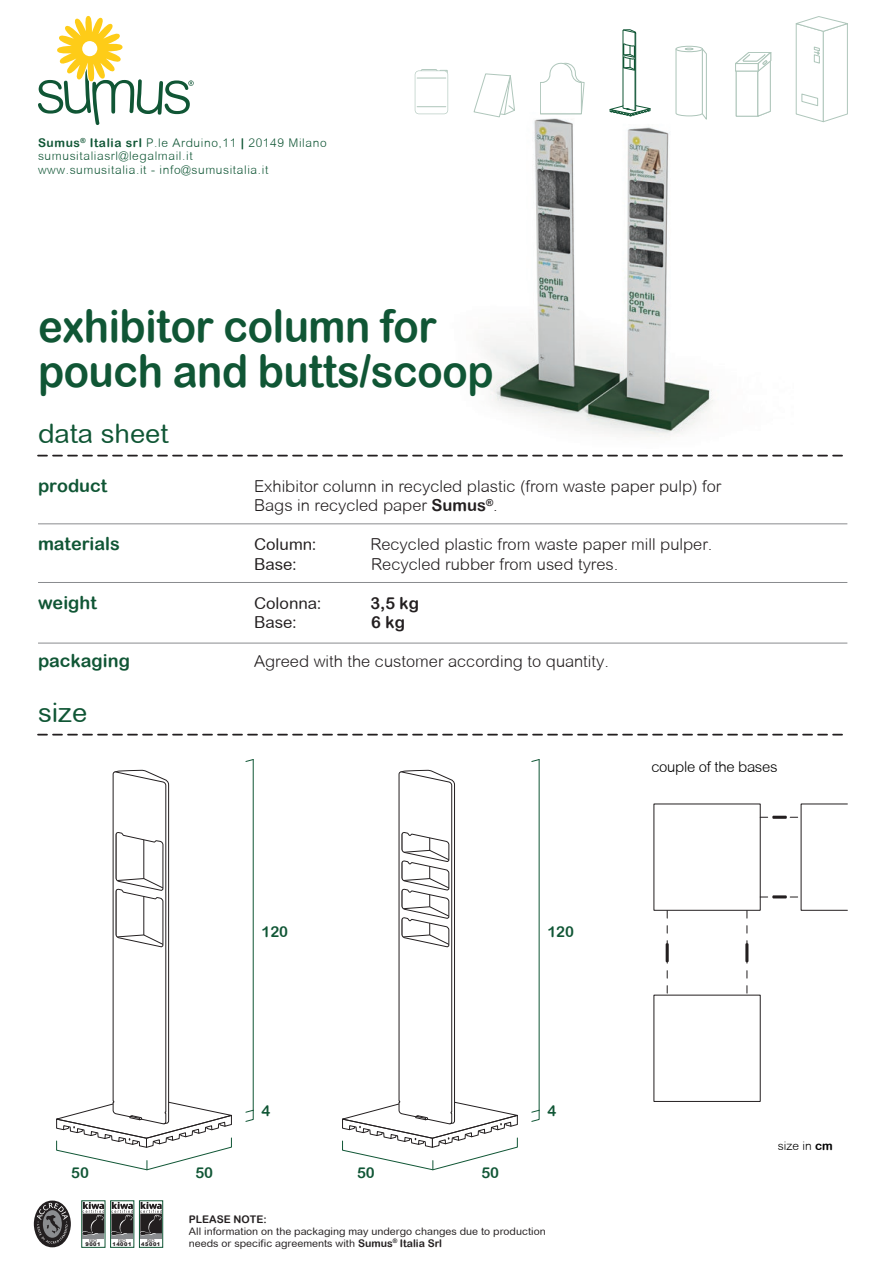
<style>
.page{position:relative;width:893px;height:1263px;background:#fff}
.page>*{position:absolute;margin:0;border:0;box-sizing:border-box;transform-origin:0 0}
.t1{font:45px/45px "Arial Rounded MT Bold";letter-spacing:-.01em;color:#105635;scale:.93 1}
.t2{font:27px "Arial Rounded MT";color:#105635}
.t3{font:18px "Arial Rounded MT Bold";color:#105635}
.t4{font:300 16.5px/19.5px "Arial Rounded MT";color:#231f20}
.t5{font:16.5px "Arial Rounded MT";color:#231f20}
.t6{font:16.5px "Arial Rounded MT Bold";color:#231f20}
.t7{font:15px "Arial Rounded MT Bold";color:#105635}
.t8{font:300 15px "Arial Rounded MT";letter-spacing:-.02em;color:#000001}
.t9{font:300 12px/13.5px "Arial Rounded MT";letter-spacing:.05em;color:#105635}
.t10{font:300 12px "Arial Rounded MT";color:#000001}
.t11{font:10.5px/12px "Arial Rounded MT";color:#231f20}
.t12{font:10.5px "Arial Rounded MT Bold";color:#231f20}
.t13{font:900 5.1px "Arial";letter-spacing:.1em;color:#231f20}
.t14{font:4.35px "Arial";color:#231f20}
.s1{font-family:"Arial Rounded MT Bold";font-weight:400}
.s2{font-family:"Arial Rounded MT Bold"}
</style>
<div class="page">
<img style="left:430px;top:89px;width:330px;height:348px">
<svg style="left:38px;top:16px;width:156px;height:109px"></svg>
<svg style="left:38px;top:455px;width:805px;height:1px"></svg>
<hr style="left:38px;top:524px;width:809px;height:1px;background:#8a8c8f">
<hr style="left:38px;top:582px;width:809px;height:1px;background:#8a8c8f">
<hr style="left:38px;top:643px;width:809px;height:1px;background:#8a8c8f">
<svg style="left:38px;top:734px;width:805px;height:1px"></svg>
<svg style="left:531px;top:1109px;width:9px;height:13px"></svg>
<svg style="left:531px;top:759px;width:8px;height:3px"></svg>
<hr style="left:539px;top:759px;width:1px;height:351px;background:#105635">
<svg style="left:245px;top:1109px;width:9px;height:13px"></svg>
<svg style="left:245px;top:759px;width:8px;height:3px"></svg>
<hr style="left:253px;top:759px;width:1px;height:351px;background:#105635">
<svg style="left:56px;top:770px;width:176px;height:400px"></svg>
<svg style="left:342px;top:770px;width:176px;height:400px"></svg>
<svg style="left:667px;top:911px;width:1px;height:84px"></svg>
<svg style="left:747px;top:911px;width:1px;height:84px"></svg>
<div style="left:654px;top:804px;width:107px;height:107px;border:1px solid #231f20"></div>
<div style="left:654px;top:995px;width:107px;height:107px;border:1px solid #231f20"></div>
<hr style="left:666px;top:943px;width:3px;height:19px;background:#231f20">
<hr style="left:745px;top:943px;width:3px;height:19px;background:#231f20">
<svg style="left:760px;top:897px;width:38px;height:1px"></svg>
<svg style="left:760px;top:817px;width:39px;height:1px"></svg>
<hr style="left:772px;top:816px;width:15px;height:3px;background:#231f20">
<hr style="left:772px;top:895px;width:15px;height:3px;background:#231f20">
<div style="left:421px;top:69px;width:16px;height:4px;border:1px solid #105635"></div>
<svg style="left:415px;top:70px;width:33px;height:44px"></svg>
<svg style="left:474px;top:74px;width:41px;height:43px"></svg>
<svg style="left:540px;top:63px;width:44px;height:51px"></svg>
<div style="left:676px;top:46px;width:27px;height:6px;border:1px solid #105635;border-radius:50%"></div>
<svg style="left:676px;top:48px;width:31px;height:71px"></svg>
<svg style="left:607px;top:29px;width:46px;height:88px"></svg>
<svg style="left:796px;top:16px;width:52px;height:106px"></svg>
<svg style="left:735px;top:52px;width:36px;height:64px"></svg>
<svg style="left:34px;top:1200px;width:37px;height:47px"></svg>
<svg style="left:37px;top:1203px;width:31px;height:41px"></svg>
<div style="left:83px;top:1233px;width:21px;height:5px;background:#8a8c8f"></div>
<svg style="left:83px;top:1202px;width:21px;height:33px"></svg>
<div style="left:110px;top:1200px;width:24px;height:47px;border:1px solid #105635"></div>
<div style="left:111px;top:1233px;width:22px;height:5px;background:#8a8c8f"></div>
<svg style="left:111px;top:1202px;width:22px;height:33px"></svg>
<div style="left:139px;top:1200px;width:24px;height:47px;border:1px solid #105635"></div>
<div style="left:140px;top:1233px;width:22px;height:5px;background:#8a8c8f"></div>
<svg style="left:140px;top:1202px;width:22px;height:33px"></svg>
<p class="t9" style="left:38px;top:136px;width:290px"><span class="s1">Sumus</span><sup>®</sup> <span class="s1">Italia srl</span> P.le Arduino,11 <span class="s1">|</span> 20149 Milano sumusitaliasrl@legalmail.it<br>www.sumusitalia.it - info@sumusitalia.it</p>
<h1 class="t1" style="left:38px;top:303px;width:491px">exhibitor column for pouch and butts/scoop</h1>
<h2 class="t2" style="left:38px;top:418px;width:132px">data sheet</h2>
<p class="t3" style="left:38px;top:475px;width:71px">product</p>
<p class="t3" style="left:38px;top:533px;width:83px">materials</p>
<p class="t3" style="left:38px;top:592px;width:60px">weight</p>
<p class="t3" style="left:38px;top:650px;width:93px">packaging</p>
<h2 class="t2" style="left:38px;top:697px;width:51px">size</h2>
<p class="t4" style="left:254px;top:476px;width:469px">Exhibitor column in recycled plastic (from waste paper pulp) for<br>Bags in recycled paper <span class="s1">Sumus</span><sup>®</sup>.</p>
<p class="t5" style="left:254px;top:535px;width:64px">Column:</p>
<p class="t4" style="left:370px;top:535px;width:344px">Recycled plastic from waste paper mill pulper.</p>
<p class="t5" style="left:254px;top:554px;width:44px">Base:</p>
<p class="t4" style="left:371px;top:554px;width:249px">Recycled rubber from used tyres.</p>
<p class="t5" style="left:254px;top:593px;width:69px">Colonna:</p>
<p class="t6" style="left:370px;top:593px;width:50px">3,5 kg</p>
<p class="t5" style="left:254px;top:613px;width:44px">Base:</p>
<p class="t6" style="left:371px;top:613px;width:35px">6 kg</p>
<p class="t4" style="left:254px;top:652px;width:356px">Agreed with the customer according to quantity.</p>
<p class="t7" style="left:261px;top:923px;width:28px">120</p>
<p class="t7" style="left:547px;top:923px;width:28px">120</p>
<p class="t8" style="left:651px;top:758px;width:128px">couple of the bases</p>
<p class="t7" style="left:71px;top:1164px;width:19px">50</p>
<p class="t7" style="left:195px;top:1164px;width:19px">50</p>
<p class="t7" style="left:261px;top:1101px;width:10px">4</p>
<p class="t7" style="left:357px;top:1164px;width:19px">50</p>
<p class="t7" style="left:481px;top:1164px;width:19px">50</p>
<p class="t7" style="left:547px;top:1101px;width:10px">4</p>
<p class="t10" style="left:778px;top:1139px;width:56px">size in <span class="s1">cm</span></p>
<p class="t14" style="left:89px;top:1237px;width:9px">ISO</p>
<p class="t13" style="left:85px;top:1241px;width:17px">9001</p>
<p class="t14" style="left:118px;top:1237px;width:9px">ISO</p>
<p class="t13" style="left:112px;top:1241px;width:21px">14001</p>
<p class="t14" style="left:147px;top:1237px;width:9px">ISO</p>
<p class="t13" style="left:141px;top:1241px;width:21px">45001</p>
<p class="t12" style="left:189px;top:1213px;width:79px">PLEASE NOTE:</p>
<p class="t11" style="left:189px;top:1225px;width:358px">All information on the packaging may undergo changes due to production needs or specific agreements with <span class="s2">Sumus</span><sup>®</sup> <span class="s2">Italia Srl</span></p>
</div>
